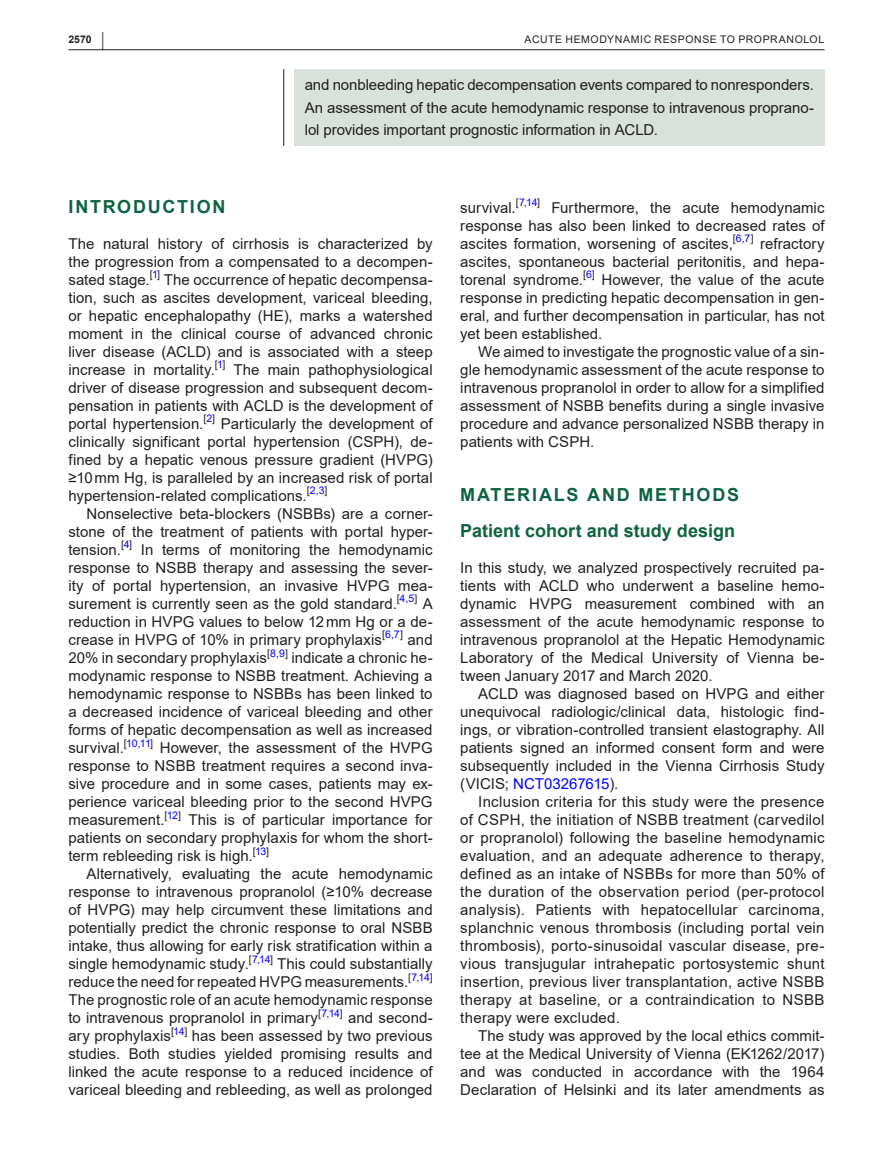
<style>
.page{position:relative;width:893px;height:1174px;background:#fff}
.page>*{position:absolute;margin:0;border:0;box-sizing:border-box;transform-origin:0 0}
.t1{font:700 18px/36px "Arial";letter-spacing:.005em;color:#0d6341}
.t2{font:700 18px "Arial";letter-spacing:.09em;color:#0d6341}
.t3{font:15px/18px "Arial";letter-spacing:.005em;color:#231f20;text-align:justify}
.t4{font:10.5px "Arial";letter-spacing:.055em;color:#231f20}
.t5{font:10.5px "Arial";letter-spacing:-.025em;color:#00f}
.t6{font:700 10.5px "Arial";color:#231f20}
.s1{font-size:19.5px}
.s2{color:#00f}
.s3{color:#231f20}
</style>
<div class="page">
<hr style="left:68px;top:49px;width:756px;height:1px;background:#231f20">
<div style="left:294px;top:69px;width:530px;height:77px;background:#d9e1db"></div>
<hr style="left:283px;top:69px;width:1px;height:77px;background:#231f20">
<p class="t6" style="left:68px;top:32px;width:37px">2570 <span class="s1">|</span></p>
<p class="t4" style="left:525px;top:32px;width:301px">ACUTE HEMODYNAMIC RESPONSE TO PROPRANOLOL</p>
<p class="t3" style="left:305px;top:74px;width:511px;line-height:22.5px">and nonbleeding hepatic decompensation events compared to nonresponders.<br>An assessment of the acute hemodynamic response to intravenous proprano&shy;lol provides important prognostic information in ACLD.</p>
<p class="t2" style="left:68px;top:194px;width:159px">INTRODUCTION</p>
<p class="t3" style="left:68px;top:235px;width:366px">The natural history of cirrhosis is characterized by the progression from a compensated to a decompen&shy;sated stage.</p>
<p class="t4" style="left:150px;top:267px;width:12px">[<span class="s2">1</span>]</p>
<p class="t3" style="left:68px;top:271px;width:366px;text-indent:95px">The occurrence of hepatic decompensa&shy;tion, such as ascites development, variceal bleeding, or hepatic encephalopathy (HE), marks a watershed moment in the clinical course of advanced chronic liver disease (ACLD) and is associated with a steep increase in mortality.</p>
<p class="t4" style="left:215px;top:357px;width:12px">[<span class="s2">1</span>]</p>
<p class="t3" style="left:68px;top:361px;width:366px;text-indent:165px">The main pathophysiological driver of disease progression and subsequent decom&shy;pensation in patients with ACLD is the development of portal hypertension.</p>
<p class="t4" style="left:203px;top:411px;width:13px">[<span class="s2">2</span>]</p>
<p class="t3" style="left:68px;top:415px;width:366px;text-indent:152px">Particularly the development of clinically significant portal hypertension (CSPH), de&shy;fined by a hepatic venous pressure gradient (HVPG) ≥10mm Hg, is paralleled by an increased risk of portal hypertension-related complications.</p>
<p class="t5" style="left:307px;top:483px;width:22px"><span class="s3">[</span>2,3<span class="s3">]</span></p>
<p class="t3" style="left:68px;top:505px;width:366px;text-indent:18px">Nonselective beta-blockers (NSBBs) are a corner&shy;stone of the treatment of patients with portal hyper&shy;tension.</p>
<p class="t4" style="left:121px;top:537px;width:13px">[<span class="s2">4</span>]</p>
<p class="t3" style="left:68px;top:541px;width:366px;text-indent:72px">In terms of monitoring the hemodynamic response to NSBB therapy and assessing the sever&shy;ity of portal hypertension, an invasive HVPG mea&shy;surement is currently seen as the gold standard.</p>
<p class="t5" style="left:397px;top:591px;width:22px"><span class="s3">[</span>4,5<span class="s3">]</span></p>
<p class="t3" style="left:68px;top:595px;width:366px;text-indent:354px">A reduction in HVPG values to below 12mm Hg or a de&shy;crease in HVPG of 10% in primary prophylaxis</p>
<p class="t5" style="left:382px;top:627px;width:22px"><span class="s3">[</span>6,7<span class="s3">]</span></p>
<p class="t3" style="left:408px;top:631px;width:27px">and</p>
<p class="t3" style="left:68px;top:649px;width:200px">20% in secondary prophylaxis</p>
<p class="t5" style="left:267px;top:645px;width:22px"><span class="s3">[</span>8,9<span class="s3">]</span></p>
<p class="t3" style="left:68px;top:649px;width:366px;text-indent:223px">indicate a chronic he&shy;modynamic response to NSBB treatment. Achieving a hemodynamic response to NSBBs has been linked to a decreased incidence of variceal bleeding and other forms of hepatic decompensation as well as increased survival.</p>
<p class="t5" style="left:124px;top:735px;width:31px"><span class="s3">[</span>10,11<span class="s3">]</span></p>
<p class="t3" style="left:68px;top:739px;width:366px;text-indent:91px">However, the assessment of the HVPG response to NSBB treatment requires a second inva&shy;sive procedure and in some cases, patients may ex&shy;perience variceal bleeding prior to the second HVPG measurement.</p>
<p class="t4" style="left:165px;top:807px;width:18px">[<span class="s2">12</span>]</p>
<p class="t3" style="left:68px;top:811px;width:366px;text-indent:120px">This is of particular importance for patients on secondary prophylaxis for whom the short&shy;term rebleeding risk is high.</p>
<p class="t4" style="left:253px;top:843px;width:18px">[<span class="s2">13</span>]</p>
<p class="t3" style="left:68px;top:865px;width:366px;text-indent:18px">Alternatively, evaluating the acute hemodynamic response to intravenous propranolol (≥10% decrease of HVPG) may help circumvent these limitations and potentially predict the chronic response to oral NSBB intake, thus allowing for early risk stratification within a single hemodynamic study.</p>
<p class="t5" style="left:249px;top:951px;width:26px"><span class="s3">[</span>7,14<span class="s3">]</span></p>
<p class="t3" style="left:68px;top:955px;width:366px;text-indent:209px">This could substantially reduce the need for repeated HVPG measurements.</p>
<p class="t5" style="left:408px;top:969px;width:26px"><span class="s3">[</span>7,14<span class="s3">]</span></p>
<p class="t3" style="left:68px;top:991px;width:366px">The prognostic role of an acute hemodynamic response to intravenous propranolol in primary</p>
<p class="t5" style="left:318px;top:1005px;width:26px"><span class="s3">[</span>7,14<span class="s3">]</span></p>
<p class="t3" style="left:348px;top:1009px;width:86px">and second-</p>
<p class="t3" style="left:68px;top:1027px;width:104px">ary prophylaxis</p>
<p class="t4" style="left:171px;top:1023px;width:18px">[<span class="s2">14</span>]</p>
<p class="t3" style="left:68px;top:1027px;width:366px;text-indent:123px">has been assessed by two previous studies. Both studies yielded promising results and linked the acute response to a reduced incidence of variceal bleeding and rebleeding, as well as prolonged</p>
<p class="t3" style="left:460px;top:199px;width:57px">survival.</p>
<p class="t5" style="left:516px;top:195px;width:26px"><span class="s3">[</span>7,14<span class="s3">]</span></p>
<p class="t3" style="left:460px;top:199px;width:366px;text-indent:91px">Furthermore, the acute hemodynamic response has also been linked to decreased rates of ascites formation, worsening of ascites,</p>
<p class="t5" style="left:733px;top:231px;width:22px"><span class="s3">[</span>6,7<span class="s3">]</span></p>
<p class="t3" style="left:460px;top:235px;width:366px;text-indent:300px">refractory ascites, spontaneous bacterial peritonitis, and hepa&shy;torenal syndrome.</p>
<p class="t4" style="left:583px;top:267px;width:13px">[<span class="s2">6</span>]</p>
<p class="t3" style="left:460px;top:271px;width:366px;text-indent:141px">However, the value of the acute response in predicting hepatic decompensation in gen&shy;eral, and further decompensation in particular, has not yet been established.</p>
<p class="t3" style="left:460px;top:343px;width:366px;text-indent:18px">We aimed to investigate the prognostic value of a sin&shy;gle hemodynamic assessment of the acute response to intravenous propranolol in order to allow for a simplified assessment of NSBB benefits during a single invasive procedure and advance personalized NSBB therapy in patients with CSPH.</p>
<p class="t1" style="left:460px;top:477px;width:280px">MATERIALS AND METHODS<br>Patient cohort and study design</p>
<p class="t3" style="left:460px;top:559px;width:366px">In this study, we analyzed prospectively recruited pa&shy;tients with ACLD who underwent a baseline hemo&shy;dynamic HVPG measurement combined with an assessment of the acute hemodynamic response to intravenous propranolol at the Hepatic Hemodynamic Laboratory of the Medical University of Vienna be&shy;tween January 2017 and March 2020.</p>
<p class="t3" style="left:460px;top:685px;width:366px;text-indent:18px">ACLD was diagnosed based on HVPG and either unequivocal radiologic/clinical data, histologic find&shy;ings, or vibration-controlled transient elastography. All patients signed an informed consent form and were subsequently included in the Vienna Cirrhosis Study (VICIS; <span class="s2">NCT03267615</span>).</p>
<p class="t3" style="left:460px;top:793px;width:366px;text-indent:18px">Inclusion criteria for this study were the presence of CSPH, the initiation of NSBB treatment (carvedilol or propranolol) following the baseline hemodynamic evaluation, and an adequate adherence to therapy, defined as an intake of NSBBs for more than 50% of the duration of the observation period (per-protocol analysis). Patients with hepatocellular carcinoma, splanchnic venous thrombosis (including portal vein thrombosis), porto-sinusoidal vascular disease, pre&shy;vious transjugular intrahepatic portosystemic shunt insertion, previous liver transplantation, active NSBB therapy at baseline, or a contraindication to NSBB therapy were excluded.</p>
<p class="t3" style="left:460px;top:1027px;width:366px;text-indent:18px">The study was approved by the local ethics commit&shy;tee at the Medical University of Vienna (EK1262/2017) and was conducted in accordance with the 1964<br>Declaration of Helsinki and its later amendments as</p>
</div>
